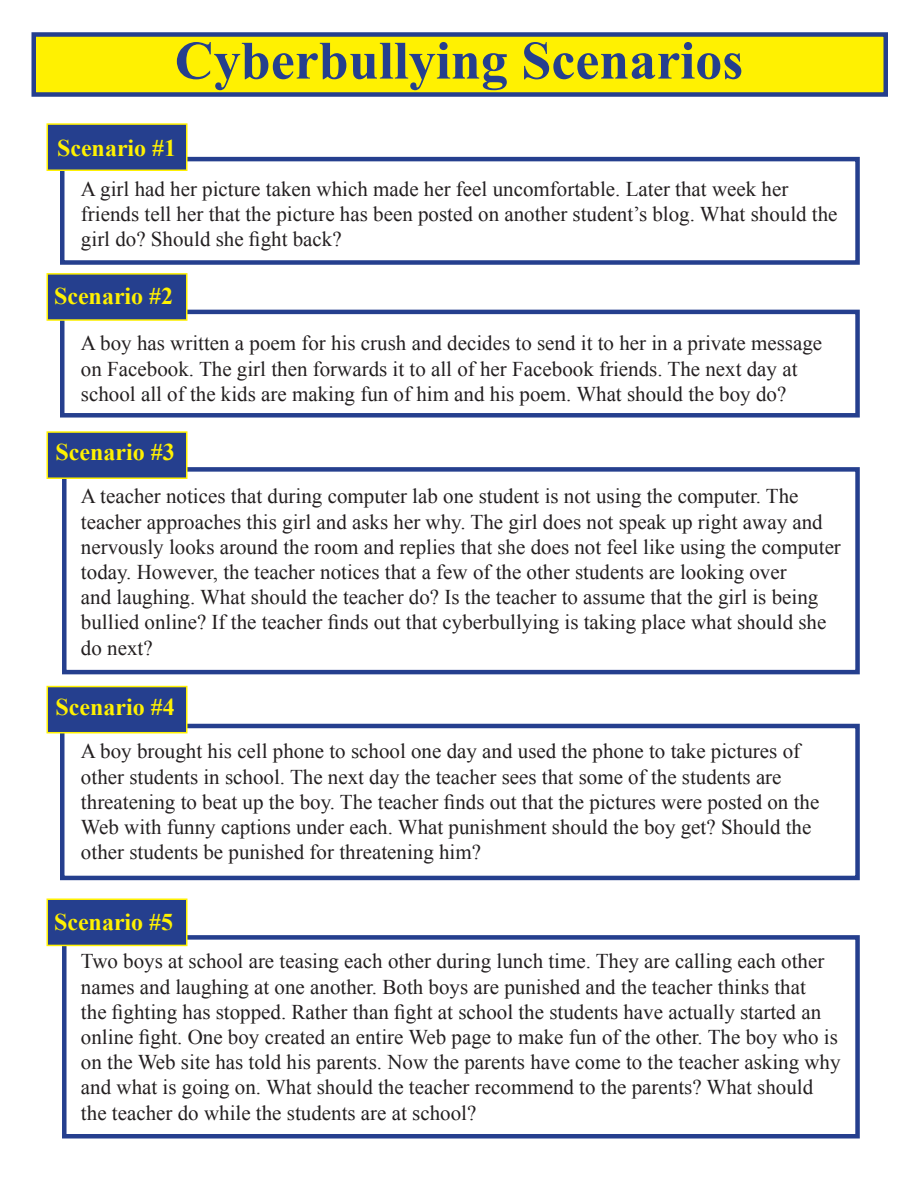
<style>
.page{position:relative;width:918px;height:1188px;background:#fff}
.page>*{position:absolute;margin:0;border:0;box-sizing:border-box;transform-origin:0 0}
.t1{font:700 54px "Times New Roman";color:#253f8e}
.t2{font:700 24px "Times New Roman";color:#fff101}
.t3{font:21px/25.2px "Times New Roman";color:#231f20}
</style>
<div class="page">
<div style="left:62px;top:935px;width:798px;height:203px;border:4px solid #253f8e"></div>
<div style="left:62px;top:467px;width:798px;height:207px;border:4px solid #253f8e"></div>
<div style="left:60px;top:310px;width:800px;height:108px;border:4px solid #253f8e"></div>
<div style="left:60px;top:724px;width:800px;height:156px;border:4px solid #253f8e"></div>
<div style="left:60px;top:157px;width:800px;height:108px;border:4px solid #253f8e"></div>
<div style="left:46px;top:898px;width:142px;height:48px;background:#253f8e;border:2px solid #fff101"></div>
<div style="left:46px;top:686px;width:142px;height:47px;background:#253f8e;border:2px solid #fff101"></div>
<div style="left:46px;top:431px;width:142px;height:48px;background:#253f8e;border:2px solid #fff101"></div>
<div style="left:46px;top:273px;width:142px;height:48px;background:#253f8e;border:2px solid #fff101"></div>
<div style="left:46px;top:123px;width:142px;height:48px;background:#253f8e;border:2px solid #fff101"></div>
<div style="left:32px;top:32px;width:856px;height:65px;background:#fff101;border:4px solid #253f8e"></div>
<p class="t1" style="left:175px;top:23px;width:570px">Cyberbullying Scenarios</p>
<p class="t2" style="left:57px;top:131px;width:121px">Scenario #1</p>
<p class="t3" style="left:81px;top:176px;width:758px">A girl had her picture taken which made her feel uncomfortable. Later that week her friends tell her that the picture has been posted on another student’s blog. What should the girl do? Should she fight back?</p>
<p class="t2" style="left:54px;top:280px;width:121px">Scenario #2</p>
<p class="t3" style="left:81px;top:330px;width:743px">A boy has written a poem for his crush and decides to send it to her in a private message on Facebook. The girl then forwards it to all of her Facebook friends. The next day at school all of the kids are making fun of him and his poem. What should the boy do?</p>
<p class="t2" style="left:56px;top:436px;width:121px">Scenario #3</p>
<p class="t3" style="left:81px;top:483px;width:761px">A teacher notices that during computer lab one student is not using the computer. The teacher approaches this girl and asks her why. The girl does not speak up right away and nervously looks around the room and replies that she does not feel like using the computer today. However, the teacher notices that a few of the other students are looking over<br>and laughing. What should the teacher do? Is the teacher to assume that the girl is being bullied online? If the teacher finds out that cyberbullying is taking place what should she do next?</p>
<p class="t2" style="left:56px;top:691px;width:121px">Scenario #4</p>
<p class="t3" style="left:81px;top:738px;width:740px">A boy brought his cell phone to school one day and used the phone to take pictures of other students in school. The next day the teacher sees that some of the students are threatening to beat up the boy. The teacher finds out that the pictures were posted on the Web with funny captions under each. What punishment should the boy get? Should the other students be punished for threatening him?</p>
<p class="t2" style="left:54px;top:905px;width:121px">Scenario #5</p>
<p class="t3" style="left:81px;top:948px;width:761px">Two boys at school are teasing each other during lunch time. They are calling each other names and laughing at one another. Both boys are punished and the teacher thinks that<br>the fighting has stopped. Rather than fight at school the students have actually started an online fight. One boy created an entire Web page to make fun of the other. The boy who is on the Web site has told his parents. Now the parents have come to the teacher asking why and what is going on. What should the teacher recommend to the parents? What should the teacher do while the students are at school?</p>
</div>
